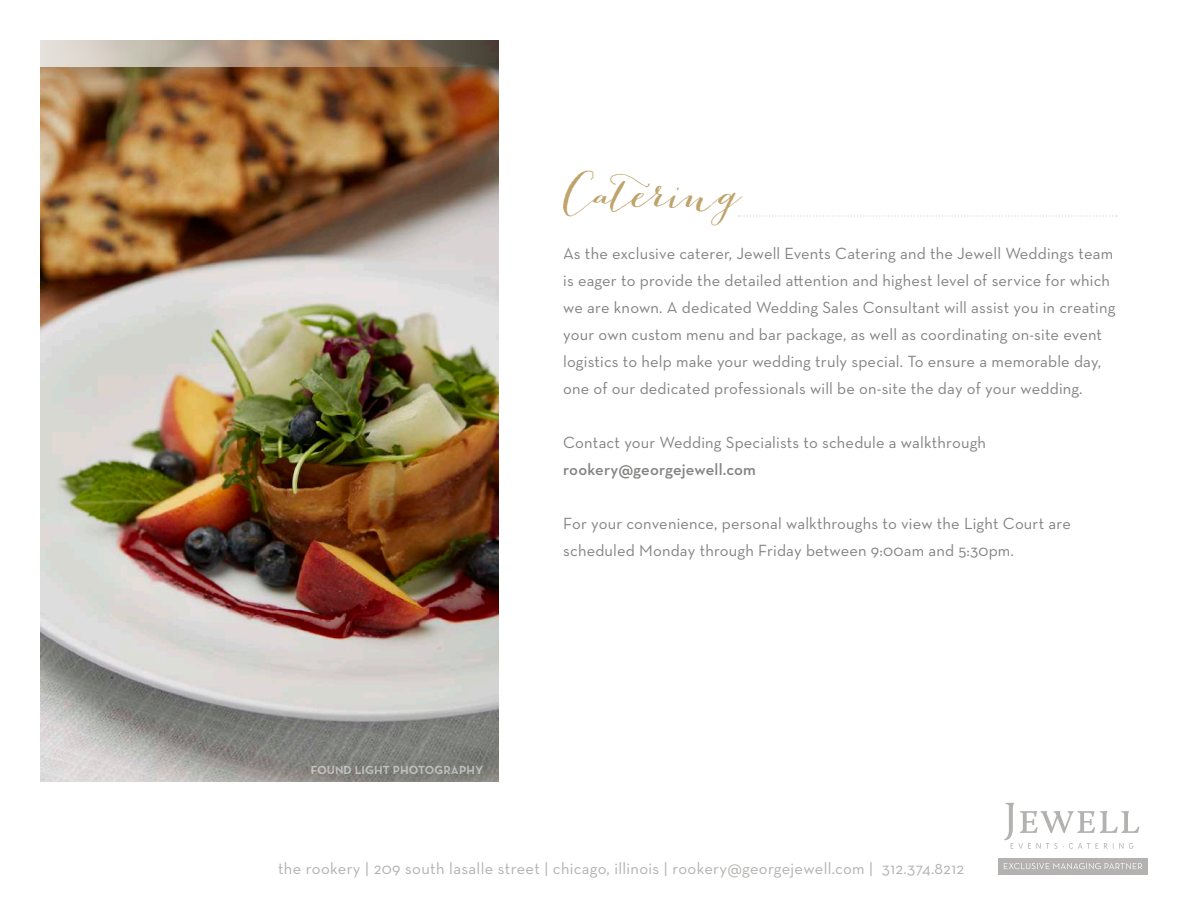
<style>
.page{position:relative;width:1188px;height:918px;background:#fff}
.page>*{position:absolute;margin:0;border:0;box-sizing:border-box;transform-origin:0 0}
.t1{font:39px "Bombshell Pro";letter-spacing:.01em;color:#bea36b}
.t2{font:16.5px/27px "Neutraface Text";letter-spacing:.01em;color:#838382}
.t3{font:16.5px "Neutraface Text";letter-spacing:.02em;color:#b3b2b0}
.t4{font:600 16.5px "Neutraface Text";letter-spacing:.01em;color:#838382}
.t5{font:700 12px "Neutraface Text";letter-spacing:.01em;color:#fff}
</style>
<div class="page">
<div style="left:998px;top:858px;width:150px;height:16px;background:#b3b2b0"></div>
<svg style="left:1004px;top:803px;width:135px;height:46px"></svg>
<svg style="left:1004px;top:863px;width:138px;height:6px"></svg>
<img style="left:40px;top:68px;width:458px;height:714px">
<svg style="left:738px;top:215px;width:379px;height:2px"></svg>
<svg style="left:40px;top:40px;width:458px;height:28px;background:#a9947f"></svg>
<h1 class="t1" style="left:563px;top:169px;width:178px">Catering</h1>
<p class="t2" style="left:563px;top:240px;width:554px">As the exclusive caterer, Jewell Events Catering and the Jewell Weddings team is eager to provide the detailed attention and highest level of service for which we are known. A dedicated Wedding Sales Consultant will assist you in creating your own custom menu and bar package, as well as coordinating on-site event logistics to help make your wedding truly special. To ensure a memorable day, one of our dedicated professionals will be on-site the day of your wedding.</p>
<p class="t2" style="left:563px;top:429px;width:424px">Contact your Wedding Specialists to schedule a walkthrough</p>
<p class="t4" style="left:563px;top:459px;width:194px">rookery@georgejewell.com</p>
<p class="t2" style="left:563px;top:510px;width:509px">For your convenience, personal walkthroughs to view the Light Court are scheduled Monday through Friday between 9:00am and 5:30pm.</p>
<p class="t5" style="left:310px;top:762px;width:174px">FOUND LIGHT PHOTOGRAPHY</p>
<p class="t3" style="left:278px;top:858px;width:688px">the rookery | 209 south lasalle street | chicago, illinois | rookery@georgejewell.com | 312.374.8212</p>
</div>
